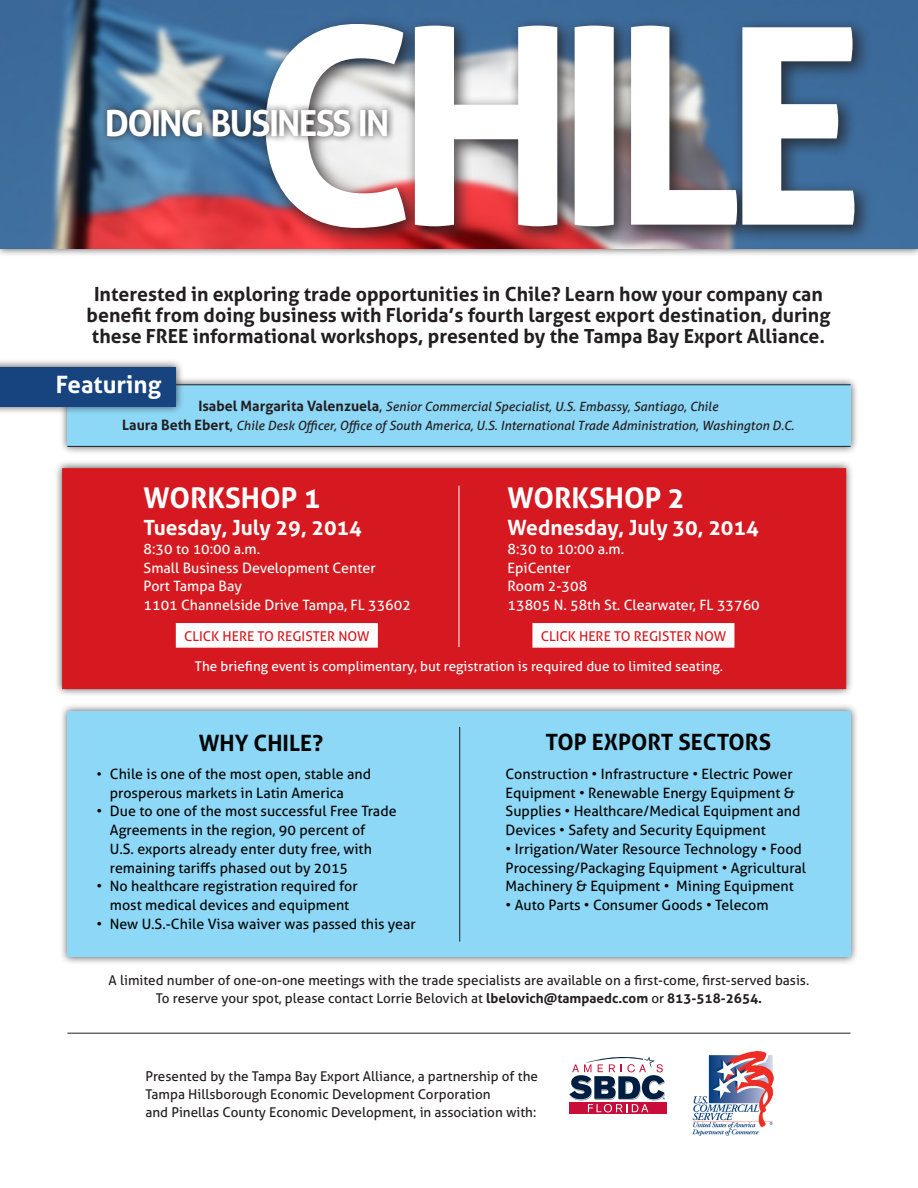
<style>
.page{position:relative;width:918px;height:1188px;background:#fff}
.page>*{position:absolute;margin:0;border:0;box-sizing:border-box;transform-origin:0 0}
.t1{font:700 274.5px "Aller";letter-spacing:-.075em;color:#fff}
.t2{font:700 36px "Aller";letter-spacing:-.05em;color:#fff}
.t3{font:700 28.5px "Aller";color:#fff}
.t4{font:700 24px "Aller";color:#fff}
.t5{font:700 22.5px "Aller";color:#040503}
.t6{font:700 21px "Aller";color:#fff}
.t7{font:700 21px "Aller";color:#fffefa}
.t8{font:700 19.5px "Aller";color:#231f20}
.t9{font:14.25px/18.8px "Aller";color:#040503}
.t10{font:14.25px "Aller";color:#fffefa}
.t11{font:14.25px "Aller";color:#fff}
.t12{font:13.5px "Aller";color:#231f20}
.t13{font:13.5px "Aller";color:#fff}
.t14{font:13.5px "Aller";color:#d61920}
.t15{font:italic 12.75px "Aller";color:#231f20}
.s1{font-weight:700;font-style:normal;font-size:14.25px}
.s2{font-style:normal;font-size:14.25px}
.s3{font-size:13.5px}
.s4{font-weight:700}
</style>
<div class="page">
<div style="left:0;top:0;width:918px;height:257px;background:#231f20;opacity:.75"></div>
<img style="left:0;top:0;width:918px;height:248px">
<div style="left:59px;top:703px;width:800px;height:262px;background:#231f20;opacity:.75"></div>
<div style="left:67px;top:711px;width:784px;height:246px;background:#8dd7f7"></div>
<hr style="left:459px;top:727px;width:1px;height:215px;background:#231f20">
<svg style="left:569px;top:1102px;width:97px;height:12px"></svg>
<svg style="left:569px;top:1056px;width:96px;height:56px"></svg>
<img style="left:692px;top:1052px;width:81px;height:84px">
<div style="left:59px;top:376px;width:800px;height:78px;background:#231f20;opacity:.75"></div>
<div style="left:67px;top:384px;width:784px;height:62px;background:#8dd7f7"></div>
<div style="left:54px;top:460px;width:800px;height:238px;background:#231f20;opacity:.75"></div>
<div style="left:62px;top:468px;width:784px;height:221px;background:#d61920;border:2px solid #d61920"></div>
<hr style="left:459px;top:486px;width:1px;height:161px;background:#fff">
<hr style="left:67px;top:446px;width:784px;height:1px;background:#231f20">
<hr style="left:67px;top:384px;width:784px;height:1px;background:#231f20">
<div style="left:0;top:359px;width:184px;height:56px;background:#231f20;opacity:.75"></div>
<div style="left:0;top:367px;width:176px;height:40px;background:#17437f"></div>
<div style="left:255px;top:14px;width:619px;height:233px;background:#231f20;opacity:.75"></div>
<div style="left:101px;top:102px;width:294px;height:42px;background:#231f20;opacity:.87"></div>
<div style="left:176px;top:623px;width:202px;height:25px;background:#fff;border:2px solid #fff"></div>
<div style="left:532px;top:623px;width:202px;height:25px;background:#fff;border:2px solid #fff"></div>
<hr style="left:67px;top:1033px;width:784px;height:1px;background:#231f20">
<p class="t1" style="left:252px;top:-42px;width:615px">CHILE</p>
<p class="t2" style="left:105px;top:101px;width:286px">DOING BUSINESS IN</p>
<p class="t8" style="left:94px;top:283px;width:730px">Interested in exploring trade opportunities in Chile? Learn how your company can</p>
<p class="t8" style="left:87px;top:304px;width:745px">benefit from doing business with Florida’s fourth largest export destination, during</p>
<p class="t8" style="left:92px;top:325px;width:735px">these FREE informational workshops, presented by the Tampa Bay Export Alliance.</p>
<p class="t4" style="left:56px;top:370px;width:107px">Featuring</p>
<p class="t15" style="left:198px;top:399px;width:521px"><span class="s1">Isabel Margarita Valenzuela</span><span class="s2">,</span> Senior Commercial Specialist, U.S. Embassy, Santiago, Chile</p>
<p class="t15" style="left:122px;top:418px;width:673px"><span class="s1">Laura Beth Ebert</span><span class="s2">,</span> Chile Desk Officer, Office of South America, U.S. International Trade Administration, Washington D.C.</p>
<p class="t3" style="left:144px;top:480px;width:179px">WORKSHOP 1</p>
<p class="t7" style="left:144px;top:515px;width:220px">Tuesday, July 29, 2014</p>
<p class="t10" style="left:144px;top:540px;width:118px">8:30 to 10:00 a.m.</p>
<p class="t10" style="left:144px;top:559px;width:234px">Small Business Development Center</p>
<p class="t10" style="left:144px;top:578px;width:100px">Port Tampa Bay</p>
<p class="t10" style="left:144px;top:596px;width:269px">1101 Channelside Drive Tampa, FL 33602</p>
<p class="t3" style="left:508px;top:480px;width:179px">WORKSHOP 2</p>
<p class="t6" style="left:508px;top:515px;width:253px">Wednesday, July 30, 2014</p>
<p class="t11" style="left:508px;top:540px;width:118px">8:30 to 10:00 a.m.</p>
<p class="t11" style="left:508px;top:559px;width:65px">EpiCenter</p>
<p class="t11" style="left:508px;top:578px;width:81px">Room 2-308</p>
<p class="t11" style="left:508px;top:596px;width:254px">13805 N. 58th St. Clearwater, FL 33760</p>
<p class="t14" style="left:184px;top:628px;width:187px">CLICK HERE TO REGISTER NOW</p>
<p class="t14" style="left:541px;top:628px;width:187px">CLICK HERE TO REGISTER NOW</p>
<p class="t13" style="left:195px;top:658px;width:530px">The briefing event is complimentary, but registration is required due to limited seating.</p>
<p class="t5" style="left:199px;top:729px;width:126px">WHY CHILE?</p>
<p class="t9" style="left:110px;top:764px;width:263px;text-indent:-13px"><span class="s3">•</span> Chile is one of the most open, stable and prosperous markets in Latin America</p>
<p class="t9" style="left:110px;top:802px;width:288px;text-indent:-13px">• Due to one of the most successful Free Trade Agreements in the region, 90 percent of<br>U.S. exports already enter duty free, with remaining tariffs phased out by 2015</p>
<p class="t9" style="left:96px;top:877px;width:263px">• No healthcare registration required for</p>
<p class="t9" style="left:110px;top:896px;width:241px">most medical devices and equipment</p>
<p class="t9" style="left:96px;top:914px;width:321px">• New U.S.-Chile Visa waiver was passed this year</p>
<p class="t5" style="left:546px;top:729px;width:227px">TOP EXPORT SECTORS</p>
<p class="t9" style="left:506px;top:765px;width:296px">Construction • Infrastructure • Electric Power Equipment • Renewable Energy Equipment &amp; Supplies • Healthcare/Medical Equipment and Devices • Safety and Security Equipment</p>
<p class="t9" style="left:506px;top:840px;width:302px">• Irrigation/Water Resource Technology • Food<br>Processing/Packaging Equipment • Agricultural<br>Machinery &amp; Equipment • Mining Equipment</p>
<p class="t9" style="left:506px;top:896px;width:264px">• Auto Parts • Consumer Goods • Telecom</p>
<p class="t12" style="left:109px;top:972px;width:702px">A limited number of one-on-one meetings with the trade specialists are available on a first-come, first-served basis.</p>
<p class="t12" style="left:156px;top:990px;width:608px">To reserve your spot, please contact Lorrie Belovich at <span class="s4">lbelovich@tampaedc.com</span> or <span class="s4">813-518-2654.</span></p>
<p class="t12" style="left:146px;top:1068px;width:394px">Presented by the Tampa Bay Export Alliance, a partnership of the</p>
<p class="t12" style="left:146px;top:1086px;width:347px">Tampa Hillsborough Economic Development Corporation</p>
<p class="t12" style="left:146px;top:1104px;width:392px">and Pinellas County Economic Development, in association with:</p>
</div>
